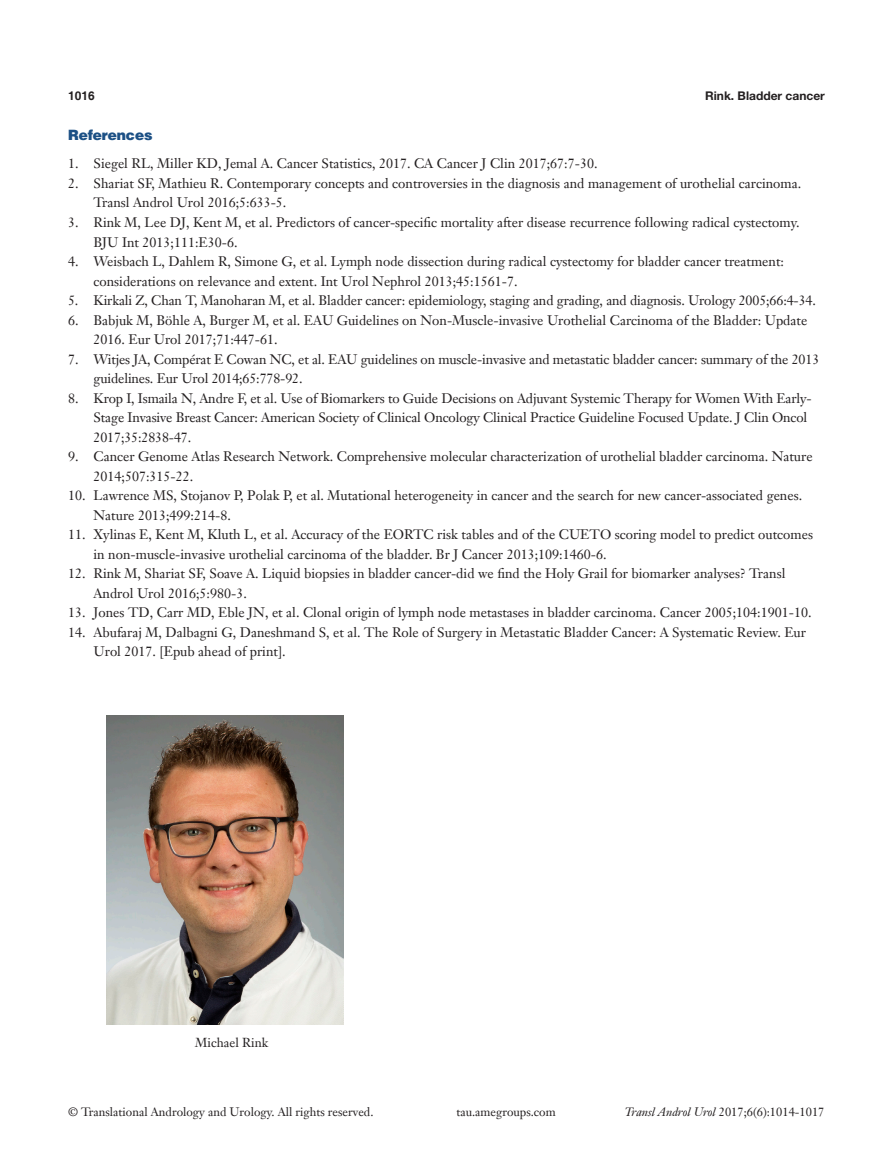
<style>
.page{position:relative;width:893px;height:1170px;background:#fff}
.page>*{position:absolute;margin:0;border:0;box-sizing:border-box;transform-origin:0 0}
.一级标题正体{font:900 14.25px "Helvetica";color:#1c5085}
.t1{font:13.5px/19.5px "Janson Text LT";color:#231f20}
.t2{font:12.75px "Janson Text LT";color:#231f20}
.t3{font:12px "Janson Text LT";color:#231f20}
.t4{font:700 12px "Helvetica Neue LT Pro";color:#231f20}
.t5{font:700 12px "Helvetica";color:#231f20}
.s1{font-style:italic}
</style>
<div class="page">
<img style="left:106px;top:715px;width:238px;height:309px">
<p class="t5" style="left:68px;top:88px;width:28px">1016</p>
<p class="t4" style="left:705px;top:88px;width:121px">Rink. Bladder cancer</p>
<p class="一级标题正体" style="left:68px;top:126px;width:86px">References</p>
<p class="t1" style="left:68px;top:154px;width:531px">1. Siegel RL, Miller KD, Jemal A. Cancer Statistics, 2017. CA Cancer J Clin 2017;67:7-30.</p>
<p class="t1" style="left:94px;top:173px;width:709px;text-indent:-26px">2. Shariat SF, Mathieu R. Contemporary concepts and controversies in the diagnosis and management of urothelial carcinoma.<br>Transl Androl Urol 2016;5:633-5.</p>
<p class="t1" style="left:94px;top:212px;width:708px;text-indent:-26px">3. Rink M, Lee DJ, Kent M, et al. Predictors of cancer-specific mortality after disease recurrence following radical cystectomy.<br>BJU Int 2013;111:E30-6.</p>
<p class="t1" style="left:94px;top:251px;width:692px;text-indent:-26px">4. Weisbach L, Dahlem R, Simone G, et al. Lymph node dissection during radical cystectomy for bladder cancer treatment: considerations on relevance and extent. Int Urol Nephrol 2013;45:1561-7.</p>
<p class="t1" style="left:68px;top:290px;width:749px">5. Kirkali Z, Chan T, Manoharan M, et al. Bladder cancer: epidemiology, staging and grading, and diagnosis. Urology 2005;66:4-34.</p>
<p class="t1" style="left:94px;top:310px;width:715px;text-indent:-26px">6. Babjuk M, Böhle A, Burger M, et al. EAU Guidelines on Non-Muscle-invasive Urothelial Carcinoma of the Bladder: Update<br>2016. Eur Urol 2017;71:447-61.</p>
<p class="t1" style="left:94px;top:349px;width:727px;text-indent:-26px">7. Witjes JA, Compérat E Cowan NC, et al. EAU guidelines on muscle-invasive and metastatic bladder cancer: summary of the 2013 guidelines. Eur Urol 2014;65:778-92.</p>
<p class="t1" style="left:94px;top:388px;width:720px;text-indent:-26px">8. Krop I, Ismaila N, Andre F, et al. Use of Biomarkers to Guide Decisions on Adjuvant Systemic Therapy for Women With Early-<br>Stage Invasive Breast Cancer: American Society of Clinical Oncology Clinical Practice Guideline Focused Update. J Clin Oncol<br>2017;35:2838-47.</p>
<p class="t1" style="left:94px;top:446px;width:721px;text-indent:-26px">9. Cancer Genome Atlas Research Network. Comprehensive molecular characterization of urothelial bladder carcinoma. Nature<br>2014;507:315-22.</p>
<p class="t1" style="left:94px;top:485px;width:710px;text-indent:-26px">10. Lawrence MS, Stojanov P, Polak P, et al. Mutational heterogeneity in cancer and the search for new cancer-associated genes.<br>Nature 2013;499:214-8.</p>
<p class="t1" style="left:94px;top:524px;width:721px;text-indent:-26px">11. Xylinas E, Kent M, Kluth L, et al. Accuracy of the EORTC risk tables and of the CUETO scoring model to predict outcomes in non-muscle-invasive urothelial carcinoma of the bladder. Br J Cancer 2013;109:1460-6.</p>
<p class="t1" style="left:94px;top:563px;width:693px;text-indent:-26px">12. Rink M, Shariat SF, Soave A. Liquid biopsies in bladder cancer-did we find the Holy Grail for biomarker analyses? Transl<br>Androl Urol 2016;5:980-3.</p>
<p class="t1" style="left:68px;top:602px;width:745px">13. Jones TD, Carr MD, Eble JN, et al. Clonal origin of lymph node metastases in bladder carcinoma. Cancer 2005;104:1901-10.</p>
<p class="t1" style="left:94px;top:622px;width:714px;text-indent:-26px">14. Abufaraj M, Dalbagni G, Daneshmand S, et al. The Role of Surgery in Metastatic Bladder Cancer: A Systematic Review. Eur<br>Urol 2017. [Epub ahead of print].</p>
<p class="t2" style="left:195px;top:1034px;width:74px">Michael Rink</p>
<p class="t3" style="left:68px;top:1104px;width:307px">© Translational Andrology and Urology. All rights reserved.</p>
<p class="t3" style="left:456px;top:1104px;width:101px">tau.amegroups.com</p>
<p class="t3" style="left:625px;top:1104px;width:201px"><span class="s1">Transl Androl Urol</span> 2017;6(6):1014-1017</p>
</div>
